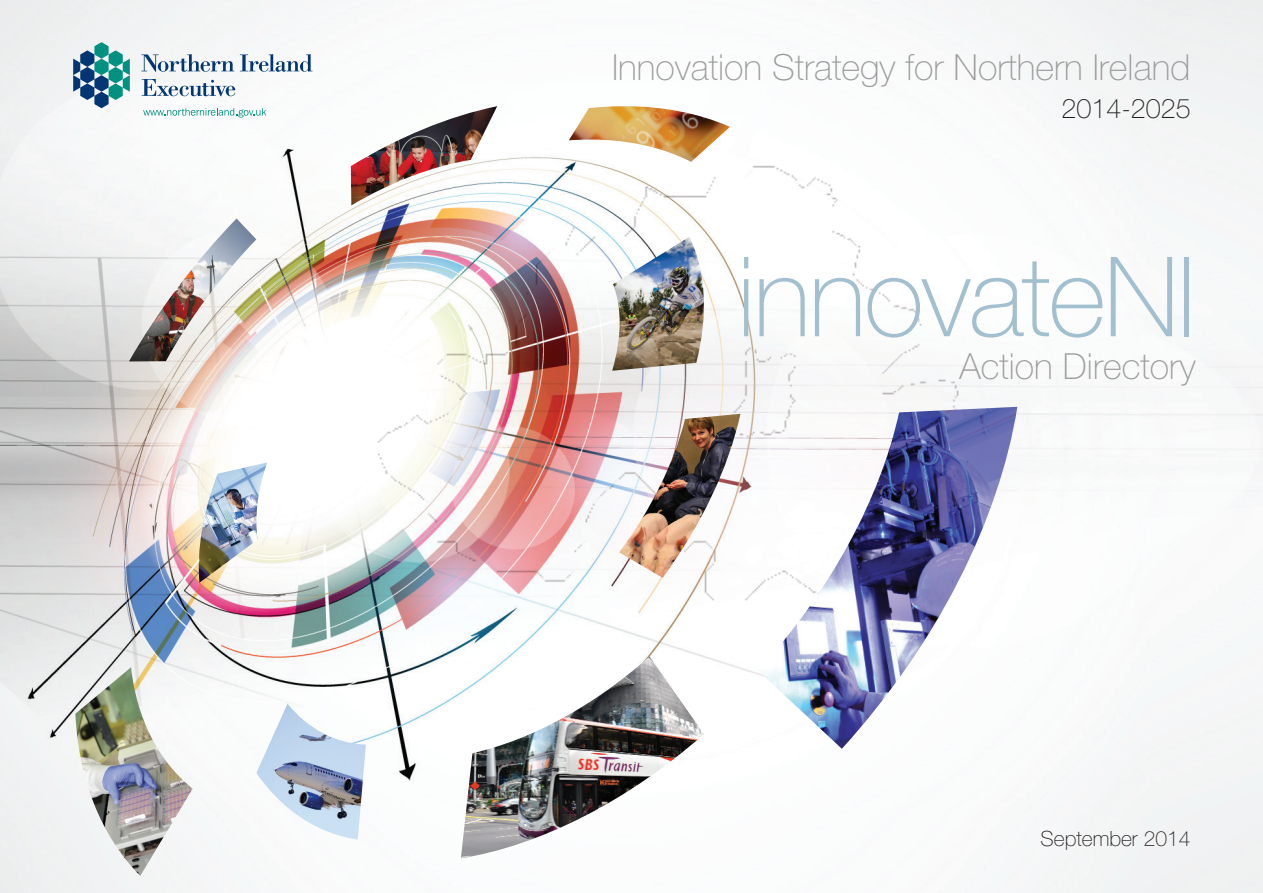
<style>
.page{position:relative;width:1263px;height:893px;background:#fff}
.page>*{position:absolute;margin:0;border:0;box-sizing:border-box;transform-origin:0 0}
.t1{font:100 111px "Helvetica Neue";letter-spacing:-.02em;color:#a2c0cf}
.t2{font:100 36px "Helvetica Neue";color:#9c9c9c}
.t3{font:100 27px "Helvetica Neue";color:#231f20}
.t4{font:100 21px "Helvetica Neue";color:#231f20}
</style>
<div class="page">
<img style="left:0;top:0;width:1263px;height:893px">
<svg style="left:73px;top:42px;width:57px;height:66px"></svg>
<svg style="left:143px;top:108px;width:123px;height:10px"></svg>
<svg style="left:141px;top:54px;width:93px;height:18px"></svg>
<svg style="left:240px;top:54px;width:72px;height:18px"></svg>
<svg style="left:142px;top:79px;width:93px;height:17px"></svg>
<img style="left:351px;top:163px;width:679px;height:444px">
<img style="left:351px;top:106px;width:146px;height:99px">
<img style="left:612px;top:237px;width:94px;height:134px">
<img style="left:758px;top:407px;width:259px;height:342px">
<img style="left:461px;top:656px;width:243px;height:202px">
<img style="left:129px;top:219px;width:127px;height:142px">
<img style="left:75px;top:667px;width:118px;height:209px">
<img style="left:619px;top:414px;width:121px;height:164px">
<img style="left:569px;top:106px;width:161px;height:56px">
<img style="left:256px;top:704px;width:110px;height:135px">
<img style="left:197px;top:462px;width:70px;height:121px">
<p class="t2" style="left:612px;top:48px;width:580px">Innovation Strategy for Northern Ireland</p>
<p class="t3" style="left:1061px;top:93px;width:131px">2014-2025</p>
<h1 class="t1" style="left:737px;top:235px;width:460px">innovateNI</h1>
<p class="t2" style="left:959px;top:346px;width:238px">Action Directory</p>
<p class="t4" style="left:1040px;top:826px;width:151px">September 2014</p>
</div>
